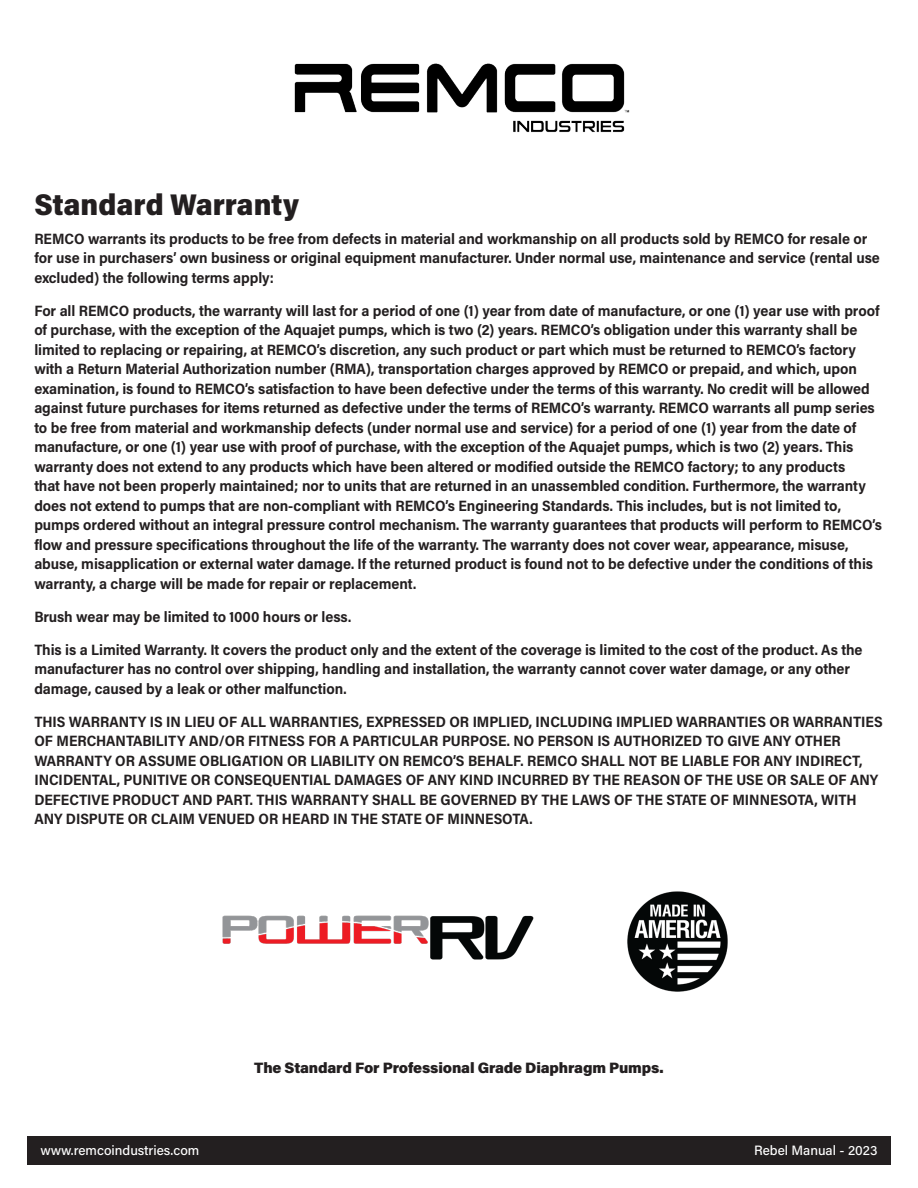
<style>
.page{position:relative;width:918px;height:1188px;background:#fff}
.page>*{position:absolute;margin:0;border:0;box-sizing:border-box;transform-origin:0 0}
.t1{font:900 30px "Acumin Pro Semi Cond";color:#231f20}
.t2{font:700 15px/19.5px "Acumin Pro Semi Cond";letter-spacing:-.005em;color:#231f20}
.Cover_Tagline{font:900 15px "Acumin Pro";letter-spacing:-.01em;color:#231f20}
.t3{font:500 13.5px "Acumin Pro";color:#fff}
.Cover_Tagline-2{font:500 12px "Acumin Pro";letter-spacing:-.01em;color:#fff}
</style>
<div class="page">
<div style="left:27px;top:1136px;width:864px;height:29px;background:#231f20"></div>
<img style="left:627px;top:891px;width:101px;height:100px">
<img style="left:222px;top:915px;width:312px;height:45px">
<img style="left:294px;top:63px;width:336px;height:69px">
<p class="t1" style="left:34px;top:184px;width:266px">Standard Warranty</p>
<p class="t2" style="left:34px;top:228px;width:847px">REMCO warrants its products to be free from defects in material and workmanship on all products sold by REMCO for resale or for use in purchasers’ own business or original equipment manufacturer. Under normal use, maintenance and service (rental use excluded) the following terms apply:</p>
<p class="t2" style="left:34px;top:300px;width:849px">For all REMCO products, the warranty will last for a period of one (1) year from date of manufacture, or one (1) year use with proof of purchase, with the exception of the Aquajet pumps, which is two (2) years. REMCO’s obligation under this warranty shall be limited to replacing or repairing, at REMCO’s discretion, any such product or part which must be returned to REMCO’s factory with a Return Material Authorization number (RMA), transportation charges approved by REMCO or prepaid, and which, upon examination, is found to REMCO’s satisfaction to have been defective under the terms of this warranty. No credit will be allowed against future purchases for items returned as defective under the terms of REMCO’s warranty. REMCO warrants all pump series to be free from material and workmanship defects (under normal use and service) for a period of one (1) year from the date of manufacture, or one (1) year use with proof of purchase, with the exception of the Aquajet pumps, which is two (2) years. This warranty does not extend to any products which have been altered or modified outside the REMCO factory; to any products<br>that have not been properly maintained; nor to units that are returned in an unassembled condition. Furthermore, the warranty does not extend to pumps that are non-compliant with REMCO’s Engineering Standards. This includes, but is not limited to, pumps ordered without an integral pressure control mechanism. The warranty guarantees that products will perform to REMCO’s flow and pressure specifications throughout the life of the warranty. The warranty does not cover wear, appearance, misuse, abuse, misapplication or external water damage. If the returned product is found not to be defective under the conditions of this warranty, a charge will be made for repair or replacement.</p>
<p class="t2" style="left:34px;top:606px;width:318px">Brush wear may be limited to 1000 hours or less.</p>
<p class="t2" style="left:34px;top:639px;width:830px">This is a Limited Warranty. It covers the product only and the extent of the coverage is limited to the cost of the product. As the manufacturer has no control over shipping, handling and installation, the warranty cannot cover water damage, or any other damage, caused by a leak or other malfunction.</p>
<p class="t2" style="left:34px;top:711px;width:850px">THIS WARRANTY IS IN LIEU OF ALL WARRANTIES, EXPRESSED OR IMPLIED, INCLUDING IMPLIED WARRANTIES OR WARRANTIES OF MERCHANTABILITY AND/OR FITNESS FOR A PARTICULAR PURPOSE. NO PERSON IS AUTHORIZED TO GIVE ANY OTHER WARRANTY OR ASSUME OBLIGATION OR LIABILITY ON REMCO’S BEHALF. REMCO SHALL NOT BE LIABLE FOR ANY INDIRECT, INCIDENTAL, PUNITIVE OR CONSEQUENTIAL DAMAGES OF ANY KIND INCURRED BY THE REASON OF THE USE OR SALE OF ANY DEFECTIVE PRODUCT AND PART. THIS WARRANTY SHALL BE GOVERNED BY THE LAWS OF THE STATE OF MINNESOTA, WITH ANY DISPUTE OR CLAIM VENUED OR HEARD IN THE STATE OF MINNESOTA.</p>
<p class="Cover_Tagline" style="left:254px;top:1057px;width:411px">The Standard For Professional Grade Diaphragm Pumps.</p>
<p class="t3" style="left:40px;top:1141px;width:160px">www.remcoindustries.com</p>
<p class="t3" style="left:754px;top:1141px;width:125px">Rebel Manual - 2023</p>
<p class="Cover_Tagline-2" style="left:801px;top:1145px;width:85px">Rebel_Man2021</p>
</div>
